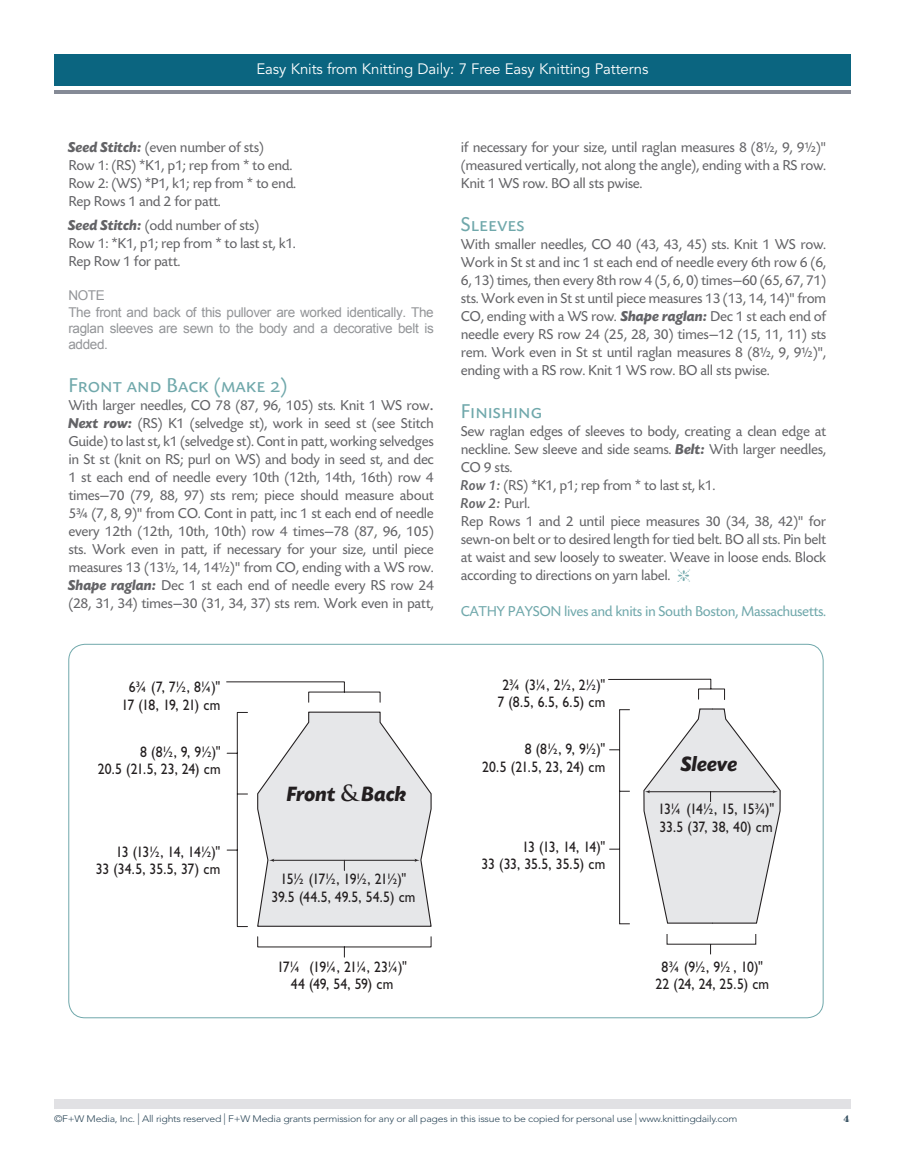
<style>
.page{position:relative;width:905px;height:1168px;background:#fff}
.page>*{position:absolute;margin:0;border:0;box-sizing:border-box;transform-origin:0 0}
.t1{font:italic 700 21.75px "Today SB";letter-spacing:-.01em;color:#231f20}
.t2{font:21px "Today SB Caps";color:#70a8ab}
.t3{font:15.3px/17.4px "Gill Sans Std";letter-spacing:-.02em;color:#231f20;text-align:center;scale:.9 1}
.t4{font:15px/18px "Today SB";letter-spacing:-.025em;color:#636366;text-align:justify}
.t5{font:15px "Avenir LT Std";letter-spacing:-.01em;color:#fff}
.t6{font:15px "Today SB";letter-spacing:-.03em;color:#70a8ab}
.t7{font:15px "Today SB Med Ita";color:#636366}
.t8{font:13.5px/16.2px "Arial";letter-spacing:-.025em;color:#939598}
.t9{font:300 9.45px "Avenir LT Std";letter-spacing:-.025em;color:#2d4859;scale:1.11 1}
.t10{font:700 9.45px "Century Std";color:#2d4859;scale:1.11 1}
.s1{font-weight:700;font-style:italic}
.s2{font-family:"Officina Sans"}
.s3{font-family:"Today SB Med Ita"}
.s4{font-family:"Today SB"}
.s5{font-family:"Trajan Pro";font-style:normal}
.s6{font-size:11.55px}
</style>
<div class="page">
<div style="left:54px;top:54px;width:796px;height:31px;background:#0b6580"></div>
<hr style="left:54px;top:90px;width:796px;height:4px;background:#858a96">
<div style="left:54px;top:1099px;width:796px;height:9px;background:#e1e1e4"></div>
<svg style="left:226px;top:681px;width:205px;height:276px"></svg>
<svg style="left:256px;top:711px;width:175px;height:216px"></svg>
<svg style="left:608px;top:679px;width:117px;height:21px"></svg>
<svg style="left:609px;top:708px;width:171px;height:246px"></svg>
<p class="t5" style="left:256px;top:61px;width:393px">Easy Knits from Knitting Daily: 7 Free Easy Knitting Patterns</p>
<p class="t4" style="left:68px;top:139px;width:229px;text-align:left"><span class="s1">Seed Stitch:</span> (even number of sts)<br>Row 1: (RS) *K1, p1; rep from * to end.<br>Row 2: (WS) *P1, k1; rep from * to end.<br>Rep Rows 1 and 2 for patt.</p>
<p class="t4" style="left:68px;top:217px;width:229px;text-align:left"><span class="s1">Seed Stitch:</span> (odd number of sts)<br>Row 1: *K1, p1; rep from * to last st, k1.<br>Rep Row 1 for patt.</p>
<p class="t8" style="left:68px;top:288px;width:367px">NOTE<br>The front and back of this pullover are worked identically. The raglan sleeves are sewn to the body and a decorative belt is added.</p>
<h2 class="t2" style="left:68px;top:374px;width:220px">Front and Back (make 2)</h2>
<p class="t4" style="left:68px;top:397px;width:367px">With larger needles, CO 78 (87, 96, 105) sts. Knit 1 WS row<span class="s2">.<br></span><span class="s1">Next row:</span> (RS) K1 (selvedge st), work in seed st (see Stitch Guide) to last st, k1 (selvedge st). Cont in patt, working selvedges in St st (knit on RS; purl on WS) and body in seed st, and dec 1 st each end of needle every 10th (12th, 14th, 16th) row 4 times—70 (79, 88, 97) sts rem; piece should measure about 5¾ (7, 8, 9)" from CO. Cont in patt, inc 1 st each end of needle every 12th (12th, 10th, 10th) row 4 times—78 (87, 96, 105) sts. Work even in patt, if necessary for your size, until piece measures 13 (13½, 14, 14½)" from CO, ending with a WS row.<br><span class="s1">Shape raglan:</span> Dec 1 st each end of needle every RS row 24 (28, 31, 34) times—30 (31, 34, 37) sts rem. Work even in patt,</p>
<p class="t4" style="left:461px;top:139px;width:367px">if necessary for your size, until raglan measures 8 (8½, 9, 9½)" (measured vertically, not along the angle), ending with a RS row.<br>Knit 1 WS row. BO all sts pwise.</p>
<h2 class="t2" style="left:461px;top:213px;width:65px">Sleeves</h2>
<p class="t4" style="left:461px;top:236px;width:367px">With smaller needles, CO 40 (43, 43, 45) sts. Knit 1 WS row.<br>Work in St st and inc 1 st each end of needle every 6th row 6 (6, 6, 13) times, then every 8th row 4 (5, 6, 0) times—60 (65, 67, 71) sts. Work even in St st until piece measures 13 (13, 14, 14)" from CO, ending with a WS row. <span class="s1">Shape raglan:</span> Dec 1 st each end of needle every RS row 24 (25, 28, 30) times—12 (15, 11, 11) sts rem. Work even in St st until raglan measures 8 (8½, 9, 9½)", ending with a RS row. Knit 1 WS row. BO all sts pwise.</p>
<h2 class="t2" style="left:461px;top:400px;width:83px">Finishing</h2>
<p class="t4" style="left:461px;top:423px;width:367px;text-align:left">Sew raglan edges of sleeves to body, creating a clean edge at neckline. Sew sleeve and side seams. <span class="s1">Belt:</span> With larger needles, CO 9 sts.<br><span class="s3">Row 1:</span> (RS) *K1, p1; rep from * to last st, k1.</p>
<p class="t7" style="left:461px;top:495px;width:71px">Row 2: <span class="s4">Purl.</span></p>
<p class="t4" style="left:461px;top:513px;width:367px">Rep Rows 1 and 2 until piece measures 30 (34, 38, 42)" for sewn-on belt or to desired length for tied belt. BO all sts. Pin belt at waist and sew loosely to sweater. Weave in loose ends. Block according to directions on yarn label.</p>
<p class="t6" style="left:461px;top:603px;width:367px">CATHY PAYSON lives and knits in South Boston, Massachusetts.</p>
<p class="t3" style="left:122px;top:678px;width:111px">6¾ (7, 7½, 8¼)"<br>17 (18, 19, 21) cm</p>
<p class="t3" style="left:497px;top:676px;width:121px">2¾ (3¼, 2½, 2½)"<br>7 (8.5, 6.5, 6.5) cm</p>
<p class="t3" style="left:98px;top:743px;width:138px;text-align:right">8 (8½, 9, 9½)"<br>20.5 (21.5, 23, 24) cm</p>
<h1 class="t1" style="left:287px;top:782px;width:122px">Front <span class="s5">&amp;</span> Back</h1>
<p class="t3" style="left:482px;top:740px;width:138px;text-align:right">8 (8½, 9, 9½)"<br>20.5 (21.5, 23, 24) cm</p>
<h1 class="t1" style="left:681px;top:752px;width:58px">Sleeve</h1>
<p class="t3" style="left:658px;top:800px;width:130px;text-align:left">13¼ (14½, 15, 15¾)"<br>33.5 (37, 38, 40) cm</p>
<p class="t3" style="left:96px;top:843px;width:140px;text-align:right">13 (13½, 14, 14½)"<br>33 (34.5, 35.5, 37) cm</p>
<p class="t3" style="left:271px;top:870px;width:161px">15½ (17½, 19½, 21½)"<br>39.5 (44.5, 49.5, 54.5) cm</p>
<p class="t3" style="left:481px;top:838px;width:139px;text-align:right">13 (13, 14, 14)"<br>33 (33, 35.5, 35.5) cm</p>
<p class="t3" style="left:277px;top:958px;width:146px">17¼ (19¼, 21¼, 23¼)"<br>44 (49, 54, 59) cm</p>
<p class="t3" style="left:655px;top:958px;width:128px">8¾ (9½, 9½ , 10)"<br>22 (24, 24, 25.5) cm</p>
<p class="t9" style="left:54px;top:1113px;width:617px">©F+W Media, Inc. <span class="s6">|</span> All rights reserved <span class="s6">|</span> F+W Media grants permission for any or all pages in this issue to be copied for personal use <span class="s6">|</span> www.knittingdaily.com</p>
<p class="t10" style="left:843px;top:1113px;width:7px">4</p>
</div>
